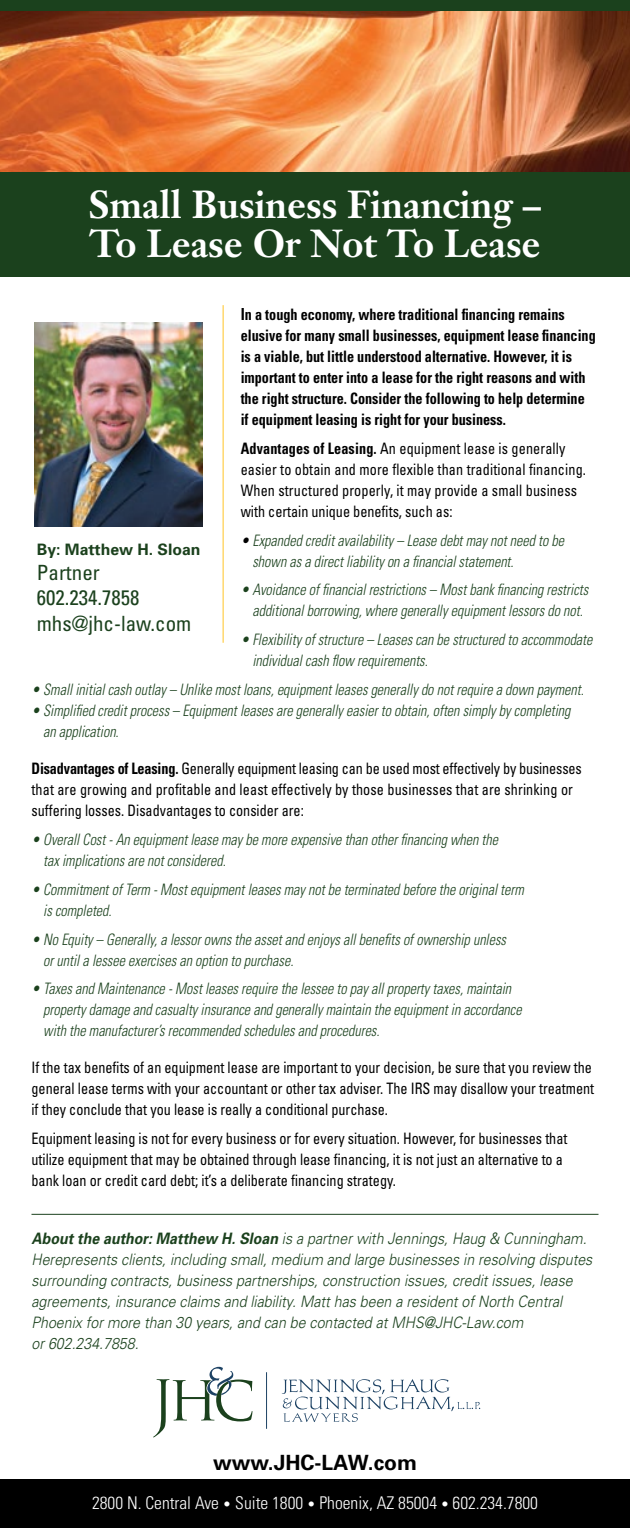
<style>
.page{position:relative;width:630px;height:1528px;background:#fff}
.page>*{position:absolute;margin:0;border:0;box-sizing:border-box;transform-origin:0 0}
.t1{font:700 38.5px/38.5px "Janson Text";color:#fff;scale:.95 1}
.t2{font:condensed 21px/25.2px "Univers";color:#1b411d}
.t3{font:700 21px "Univers";color:#000}
.t4{font:300 condensed 17.5px "Univers";color:#fff}
.t5{font:italic 300 condensed 15.75px/21px "Univers";color:#1b411d;scale:.9 1}
.t6{font:condensed 15.75px/21px "Univers";color:#000;scale:.9 1}
.t7{font:italic 300 15.75px/21px "Univers";color:#1b411d;scale:.9 1}
.t8{font:700 condensed 15.75px/21px "Univers";color:#000;scale:.9 1}
.t9{font:700 15.75px "Univers";color:#1b411d}
.s1{font-size:16.62px}
.s2{font-weight:700}
.s3{color:#000}
.s4{font-size:14px}
</style>
<div class="page">
<div style="left:0;top:0;width:630px;height:27px;background:#1b411d"></div>
<div style="left:0;top:170px;width:630px;height:107px;background:#1b411d"></div>
<div style="left:0;top:1480px;width:630px;height:48px;background:#000"></div>
<img style="left:0;top:12px;width:630px;height:160px">
<hr style="left:223px;top:305px;width:1px;height:338px;background:#ffc425">
<img style="left:35px;top:322px;width:167px;height:204px">
<svg style="left:153px;top:1367px;width:99px;height:70px"></svg>
<hr style="left:266px;top:1372px;width:1px;height:57px;background:#1d4264">
<svg style="left:282px;top:1379px;width:198px;height:43px"></svg>
<hr style="left:32px;top:1214px;width:566px;height:1px;background:#1b411d">
<h1 class="t1" style="left:89px;top:185px;width:478px">Small Business Financing –<br>To Lease Or Not To Lease</h1>
<p class="t8" style="left:241px;top:303px;width:396px"><span class="s1">I</span>n a tough economy, where traditional financing remains elusive for many small businesses, equipment lease financing is a viable, but little understood alternative. However, it is important to enter into a lease for the right reasons and with the right structure. Consider the following to help determine if equipment leasing is right for your business.</p>
<p class="t6" style="left:241px;top:437px;width:385px"><span class="s2">Advantages of Leasing.</span> An equipment lease is generally easier to obtain and more flexible than traditional financing.<br>When structured properly, it may provide a small business with certain unique benefits, such as:</p>
<p class="t5" style="left:252px;top:529px;width:348px;text-indent:-12px"><span class="s3">•</span> Expanded credit availability – Lease debt may not need to be shown as a direct liability on a financial statement.</p>
<p class="t5" style="left:241px;top:579px;width:388px;text-align:center">• Avoidance of financial restrictions – Most bank financing restricts additional borrowing, where generally equipment lessors do not.</p>
<p class="t5" style="left:252px;top:629px;width:379px;text-indent:-12px">• Flexibility of structure – Leases can be structured to accommodate individual cash flow requirements.</p>
<p class="t5" style="left:32px;top:679px;width:615px">• Small initial cash outlay – Unlike most loans, equipment leases generally do not require a down payment.</p>
<p class="t5" style="left:43px;top:700px;width:587px;text-indent:-12px">• Simplified credit process – Equipment leases are generally easier to obtain, often simply by completing an application.</p>
<p class="t6" style="left:32px;top:757px;width:613px"><span class="s2">Disadvantages of Leasing.</span> Generally equipment leasing can be used most effectively by businesses that are growing and profitable and least effectively by those businesses that are shrinking or suffering losses. Disadvantages to consider are:</p>
<p class="t5" style="left:43px;top:828px;width:507px;text-indent:-12px">• Overall Cost - An equipment lease may be more expensive than other financing when the tax implications are not considered.</p>
<p class="t5" style="left:43px;top:878px;width:536px;text-indent:-12px">• Commitment of Term - Most equipment leases may not be terminated before the original term is completed.</p>
<p class="t5" style="left:43px;top:928px;width:516px;text-indent:-12px">• No Equity – Generally, a lessor owns the asset and enjoys all benefits of ownership unless or until a lessee exercises an option to purchase.</p>
<p class="t5" style="left:43px;top:978px;width:533px;text-indent:-12px">• Taxes and Maintenance - Most leases require the lessee to pay all property taxes, maintain property damage and casualty insurance and generally maintain the equipment in accordance with the manufacturer’s recommended schedules and procedures.</p>
<p class="t6" style="left:32px;top:1056px;width:627px">If the tax benefits of an equipment lease are important to your decision, be sure that you review the general lease terms with your accountant or other tax adviser. The IRS may disallow your treatment if they conclude that you lease is really a conditional purchase.</p>
<p class="t6" style="left:32px;top:1127px;width:597px">Equipment leasing is not for every business or for every situation. However, for businesses that utilize equipment that may be obtained through lease financing, it is not just an alternative to a bank loan or credit card debt; it’s a deliberate financing strategy.</p>
<p class="t9" style="left:37px;top:539px;width:165px">By: Matthew H. Sloan</p>
<h2 class="t2" style="left:37px;top:560px;width:156px">Partner<br>602.234.7858 mhs@jhc-law.com</h2>
<p class="t7" style="left:32px;top:1227px;width:625px"><span class="s2">About the author: Matthew H. Sloan</span> is a partner with Jennings, Haug &amp; Cunningham.<br>Herepresents clients, including small, medium and large businesses in resolving disputes surrounding contracts, business partnerships, construction issues, credit issues, lease agreements, insurance claims and liability. Matt has been a resident of North Central Phoenix for more than 30 years, and can be contacted at MHS@JHC-Law.com<br>or 602.234.7858.</p>
<h2 class="t3" style="left:213px;top:1449px;width:205px">www.JHC-LAW.com</h2>
<p class="t4" style="left:92px;top:1492px;width:447px">2800 N. Central Ave <span class="s4">•</span> Suite 1800 <span class="s4">•</span> Phoenix, AZ 85004 <span class="s4">•</span> 602.234.7800</p>
</div>
